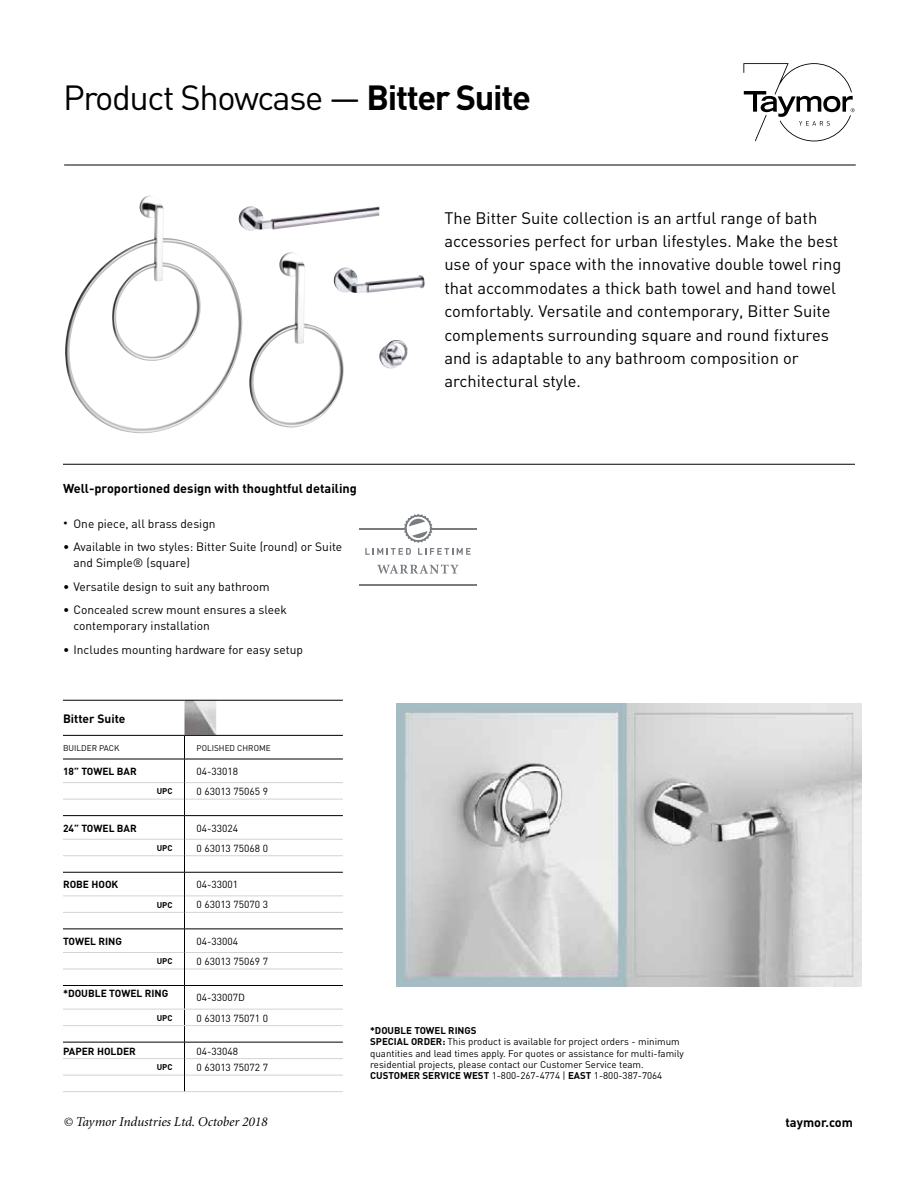
<style>
.page{position:relative;width:918px;height:1188px;background:#fff}
.page>*{position:absolute;margin:0;border:0;box-sizing:border-box;transform-origin:0 0}
.t1{font:34.5px "DIN";letter-spacing:-.04em;color:#000}
.t2{font:16.5px/23.4px "DIN";color:#000}
.t3{font:italic 13.5px "Minion";color:#000}
.t4{font:700 12.75px "DIN";color:#000}
.t5{font:12px/15.8px "DIN";color:#000}
.t6{font:700 12px "DIN";color:#000}
.t7{font:10.2px "DIN";color:#000}
.t8{font:700 10.2px "DIN";color:#000}
.t9{font:9.75px/11.2px "DIN";color:#000}
.t10{font:8.25px "DIN";color:#000}
.t11{font:700 8.25px "DIN";color:#000}
.s1{font-weight:700}
.s2{font-size:9px}
</style>
<div class="page">
<img style="left:184px;top:701px;width:32px;height:34px">
<svg style="left:743px;top:63px;width:112px;height:78px"></svg>
<hr style="left:64px;top:165px;width:792px;height:1px;background:#000">
<hr style="left:63px;top:464px;width:792px;height:1px;background:#000">
<hr style="left:359px;top:585px;width:118px;height:1px;background:#797d82">
<svg style="left:377px;top:564px;width:82px;height:10px"></svg>
<hr style="left:359px;top:528px;width:118px;height:1px;background:#797d82">
<svg style="left:365px;top:514px;width:106px;height:41px"></svg>
<hr style="left:63px;top:782px;width:121px;height:1px;background:#d1d3d4">
<hr style="left:185px;top:782px;width:158px;height:1px;background:#d1d3d4">
<hr style="left:63px;top:799px;width:121px;height:1px;background:#d1d3d4">
<hr style="left:185px;top:799px;width:158px;height:1px;background:#d1d3d4">
<hr style="left:63px;top:839px;width:121px;height:1px;background:#d1d3d4">
<hr style="left:185px;top:839px;width:158px;height:1px;background:#d1d3d4">
<hr style="left:63px;top:855px;width:121px;height:1px;background:#d1d3d4">
<hr style="left:185px;top:855px;width:158px;height:1px;background:#d1d3d4">
<hr style="left:63px;top:896px;width:121px;height:1px;background:#d1d3d4">
<hr style="left:185px;top:896px;width:158px;height:1px;background:#d1d3d4">
<hr style="left:63px;top:912px;width:121px;height:1px;background:#d1d3d4">
<hr style="left:185px;top:912px;width:158px;height:1px;background:#d1d3d4">
<hr style="left:63px;top:952px;width:121px;height:1px;background:#d1d3d4">
<hr style="left:185px;top:952px;width:158px;height:1px;background:#d1d3d4">
<hr style="left:63px;top:969px;width:121px;height:1px;background:#d1d3d4">
<hr style="left:185px;top:969px;width:158px;height:1px;background:#d1d3d4">
<hr style="left:63px;top:1058px;width:121px;height:1px;background:#d1d3d4">
<hr style="left:185px;top:1058px;width:158px;height:1px;background:#d1d3d4">
<hr style="left:63px;top:1075px;width:121px;height:1px;background:#d1d3d4">
<hr style="left:185px;top:1075px;width:158px;height:1px;background:#d1d3d4">
<hr style="left:184px;top:1091px;width:159px;height:1px;background:#d1d3d4">
<hr style="left:63px;top:700px;width:121px;height:1px;background:#000">
<hr style="left:184px;top:700px;width:159px;height:1px;background:#000">
<hr style="left:63px;top:735px;width:121px;height:1px;background:#000">
<hr style="left:184px;top:735px;width:159px;height:1px;background:#000">
<svg style="left:184px;top:736px;width:1px;height:355px"></svg>
<hr style="left:63px;top:759px;width:121px;height:1px;background:#000">
<hr style="left:184px;top:759px;width:159px;height:1px;background:#000">
<hr style="left:184px;top:815px;width:159px;height:1px;background:#000">
<hr style="left:63px;top:815px;width:121px;height:1px;background:#000">
<hr style="left:63px;top:872px;width:121px;height:1px;background:#000">
<hr style="left:184px;top:872px;width:159px;height:1px;background:#000">
<hr style="left:63px;top:929px;width:121px;height:1px;background:#000">
<hr style="left:184px;top:929px;width:159px;height:1px;background:#000">
<hr style="left:63px;top:985px;width:121px;height:1px;background:#000">
<hr style="left:63px;top:1042px;width:121px;height:1px;background:#000">
<hr style="left:63px;top:1009px;width:121px;height:1px;background:#d1d3d4">
<hr style="left:184px;top:1009px;width:159px;height:1px;background:#d1d3d4">
<hr style="left:63px;top:1025px;width:121px;height:1px;background:#d1d3d4">
<hr style="left:184px;top:1025px;width:159px;height:1px;background:#d1d3d4">
<hr style="left:184px;top:985px;width:159px;height:1px;background:#000">
<hr style="left:184px;top:1042px;width:159px;height:1px;background:#000">
<hr style="left:63px;top:1091px;width:121px;height:1px;background:#d1d3d4">
<img style="left:379px;top:340px;width:29px;height:28px">
<img style="left:249px;top:252px;width:95px;height:175px">
<img style="left:65px;top:196px;width:177px;height:237px">
<img style="left:239px;top:206px;width:140px;height:25px">
<img style="left:334px;top:267px;width:91px;height:26px">
<img style="left:396px;top:703px;width:466px;height:284px">
<h1 class="t1" style="left:63px;top:76px;width:469px">Product Showcase — <span class="s1">Bitter Suite</span></h1>
<p class="t2" style="left:444px;top:206px;width:398px">The Bitter Suite collection is an artful range of bath accessories perfect for urban lifestyles. Make the best use of your space with the innovative double towel ring that accommodates a thick bath towel and hand towel comfortably. Versatile and contemporary, Bitter Suite complements surrounding square and round fixtures and is adaptable to any bathroom composition or architectural style.</p>
<p class="t4" style="left:63px;top:480px;width:295px">Well-proportioned design with thoughtful detailing</p>
<p class="t5" style="left:63px;top:515px;width:154px"><span class="s2">•</span> One piece, all brass design</p>
<p class="t5" style="left:74px;top:539px;width:270px;text-indent:-10px">• Available in two styles: Bitter Suite (round) or Suite and Simple® (square)</p>
<p class="t5" style="left:63px;top:578px;width:208px">• Versatile design to suit any bathroom</p>
<p class="t5" style="left:74px;top:602px;width:215px;text-indent:-10px">• Concealed screw mount ensures a sleek contemporary installation</p>
<p class="t5" style="left:63px;top:641px;width:242px">• Includes mounting hardware for easy setup</p>
<p class="t6" style="left:63px;top:711px;width:64px">Bitter Suite</p>
<p class="t10" style="left:63px;top:742px;width:58px">BUILDER PACK</p>
<p class="t10" style="left:197px;top:742px;width:76px">POLISHED CHROME</p>
<p class="t8" style="left:63px;top:765px;width:75px">18” TOWEL BAR</p>
<p class="t7" style="left:196px;top:765px;width:43px">04-33018</p>
<p class="t11" style="left:157px;top:786px;width:17px">UPC</p>
<p class="t7" style="left:196px;top:785px;width:73px">0 63013 75065 9</p>
<p class="t8" style="left:63px;top:821px;width:75px">24” TOWEL BAR</p>
<p class="t7" style="left:196px;top:822px;width:43px">04-33024</p>
<p class="t11" style="left:157px;top:843px;width:17px">UPC</p>
<p class="t7" style="left:196px;top:842px;width:73px">0 63013 75068 0</p>
<p class="t8" style="left:63px;top:878px;width:57px">ROBE HOOK</p>
<p class="t7" style="left:196px;top:878px;width:43px">04-33001</p>
<p class="t11" style="left:157px;top:899px;width:17px">UPC</p>
<p class="t7" style="left:196px;top:898px;width:73px">0 63013 75070 3</p>
<p class="t8" style="left:63px;top:935px;width:61px">TOWEL RING</p>
<p class="t7" style="left:196px;top:935px;width:43px">04-33004</p>
<p class="t11" style="left:157px;top:956px;width:17px">UPC</p>
<p class="t7" style="left:196px;top:955px;width:73px">0 63013 75069 7</p>
<p class="t8" style="left:63px;top:987px;width:107px">*DOUBLE TOWEL RING</p>
<p class="t7" style="left:196px;top:991px;width:50px">04-33007D</p>
<p class="t11" style="left:157px;top:1012px;width:17px">UPC</p>
<p class="t7" style="left:196px;top:1011px;width:73px">0 63013 75071 0</p>
<p class="t8" style="left:63px;top:1044px;width:75px">PAPER HOLDER</p>
<p class="t7" style="left:196px;top:1044px;width:43px">04-33048</p>
<p class="t11" style="left:157px;top:1062px;width:17px">UPC</p>
<p class="t7" style="left:196px;top:1061px;width:73px">0 63013 75072 7</p>
<p class="t9" style="left:370px;top:1025px;width:315px"><span class="s1">*DOUBLE TOWEL RINGS<br>SPECIAL ORDER:</span> This product is available for project orders - minimum quantities and lead times apply. For quotes or assistance for multi-family residential projects, please contact our Customer Service team.<br><span class="s1">CUSTOMER SERVICE WEST</span> 1-800-267-4774 | <span class="s1">EAST</span> 1-800-387-7064</p>
<p class="t3" style="left:63px;top:1115px;width:206px">© Taymor Industries Ltd. October 2018</p>
<p class="t4" style="left:785px;top:1114px;width:69px">taymor.com</p>
</div>
